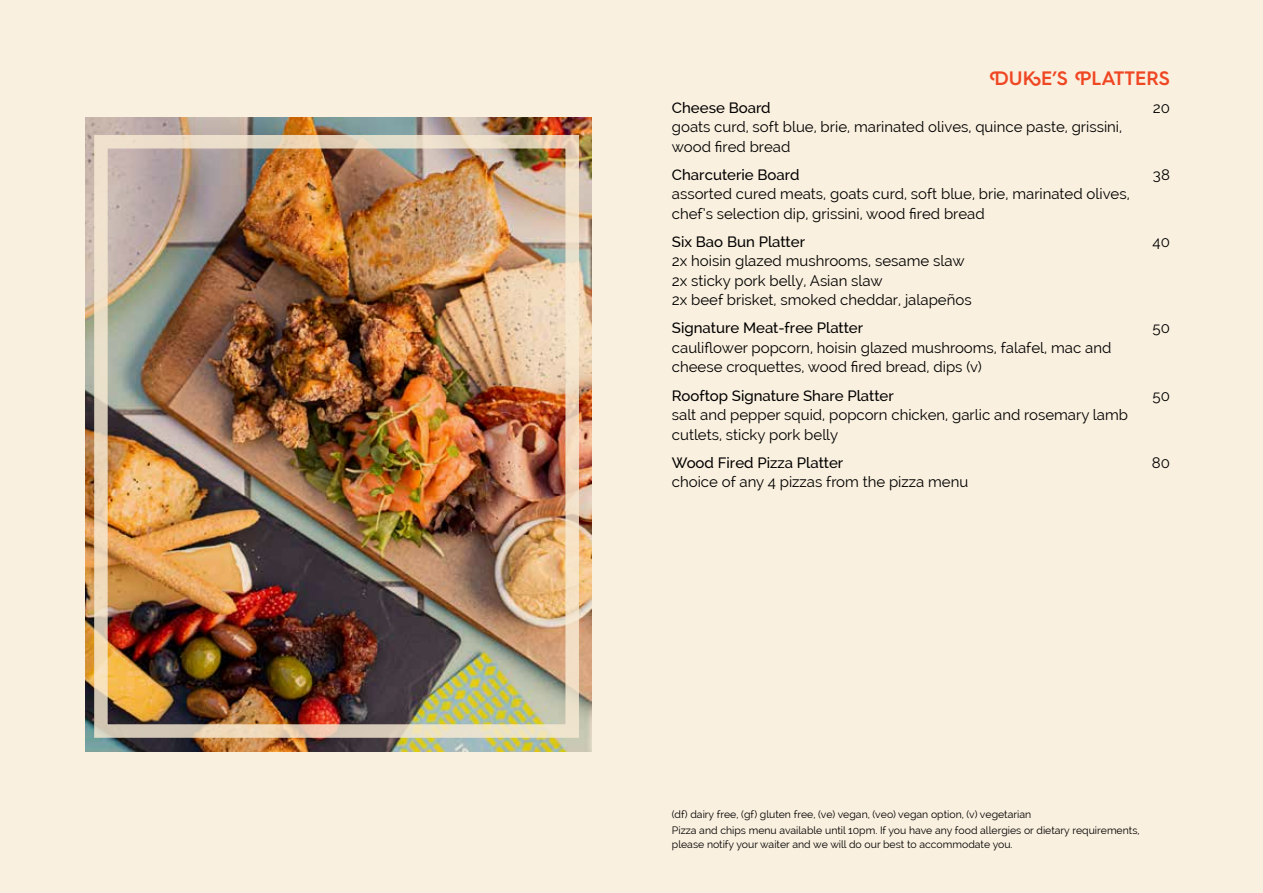
<style>
.page{position:relative;width:1263px;height:893px;background:#faf0df}
.page>*{position:absolute;margin:0;border:0;box-sizing:border-box;transform-origin:0 0}
.t1{font:600 19.5px "Hurme Geometric Sans 4";color:#ef4623}
.t2{font:15px/19.5px "Raleway";color:#000}
.t3{font:500 15px "Raleway";color:#000}
.t4{font:10.5px/16.5px "Raleway";color:#000}
</style>
<div class="page">
<img style="left:85px;top:118px;width:506px;height:633px">
<div style="left:94px;top:135px;width:485px;height:603px;border:14px solid #f8ebd4"></div>
<h1 class="t1" style="left:989px;top:64px;width:182px">DUKE’S PLATTERS</h1>
<p class="t3" style="left:672px;top:99px;width:100px">Cheese Board</p>
<p class="t2" style="left:1153px;top:98px;width:19px">20</p>
<p class="t2" style="left:672px;top:117px;width:452px">goats curd, soft blue, brie, marinated olives, quince paste, grissini, wood fired bread</p>
<p class="t3" style="left:672px;top:166px;width:129px">Charcuterie Board</p>
<p class="t2" style="left:1153px;top:165px;width:18px">38</p>
<p class="t2" style="left:672px;top:184px;width:459px">assorted cured meats, goats curd, soft blue, brie, marinated olives, chef’s selection dip, grissini, wood fired bread</p>
<p class="t3" style="left:672px;top:233px;width:135px">Six Bao Bun Platter</p>
<p class="t2" style="left:1152px;top:232px;width:19px">40</p>
<p class="t2" style="left:672px;top:251px;width:301px">2x hoisin glazed mushrooms, sesame slaw<br>2x sticky pork belly, Asian slaw<br>2x beef brisket, smoked cheddar, jalapeños</p>
<p class="t3" style="left:672px;top:320px;width:193px">Signature Meat-free Platter</p>
<p class="t2" style="left:1152px;top:318px;width:19px">50</p>
<p class="t2" style="left:672px;top:338px;width:441px">cauliflower popcorn, hoisin glazed mushrooms, falafel, mac and cheese croquettes, wood fired bread, dips (v)</p>
<p class="t3" style="left:672px;top:387px;width:223px">Rooftop Signature Share Platter</p>
<p class="t2" style="left:1152px;top:385px;width:19px">50</p>
<p class="t2" style="left:672px;top:405px;width:458px">salt and pepper squid, popcorn chicken, garlic and rosemary lamb cutlets, sticky pork belly</p>
<p class="t3" style="left:672px;top:454px;width:173px">Wood Fired Pizza Platter</p>
<p class="t2" style="left:1152px;top:452px;width:20px">80</p>
<p class="t2" style="left:672px;top:472px;width:298px">choice of any 4 pizzas from the pizza menu</p>
<p class="t4" style="left:672px;top:806px;width:469px">(df) dairy free, (gf) gluten free, (ve) vegan, (veo) vegan option, (v) vegetarian<br>Pizza and chips menu available until 10pm. If you have any food allergies or dietary requirements,</p>
<p class="t4" style="left:672px;top:836px;width:342px">please notify your waiter and we will do our best to accommodate you.</p>
</div>
